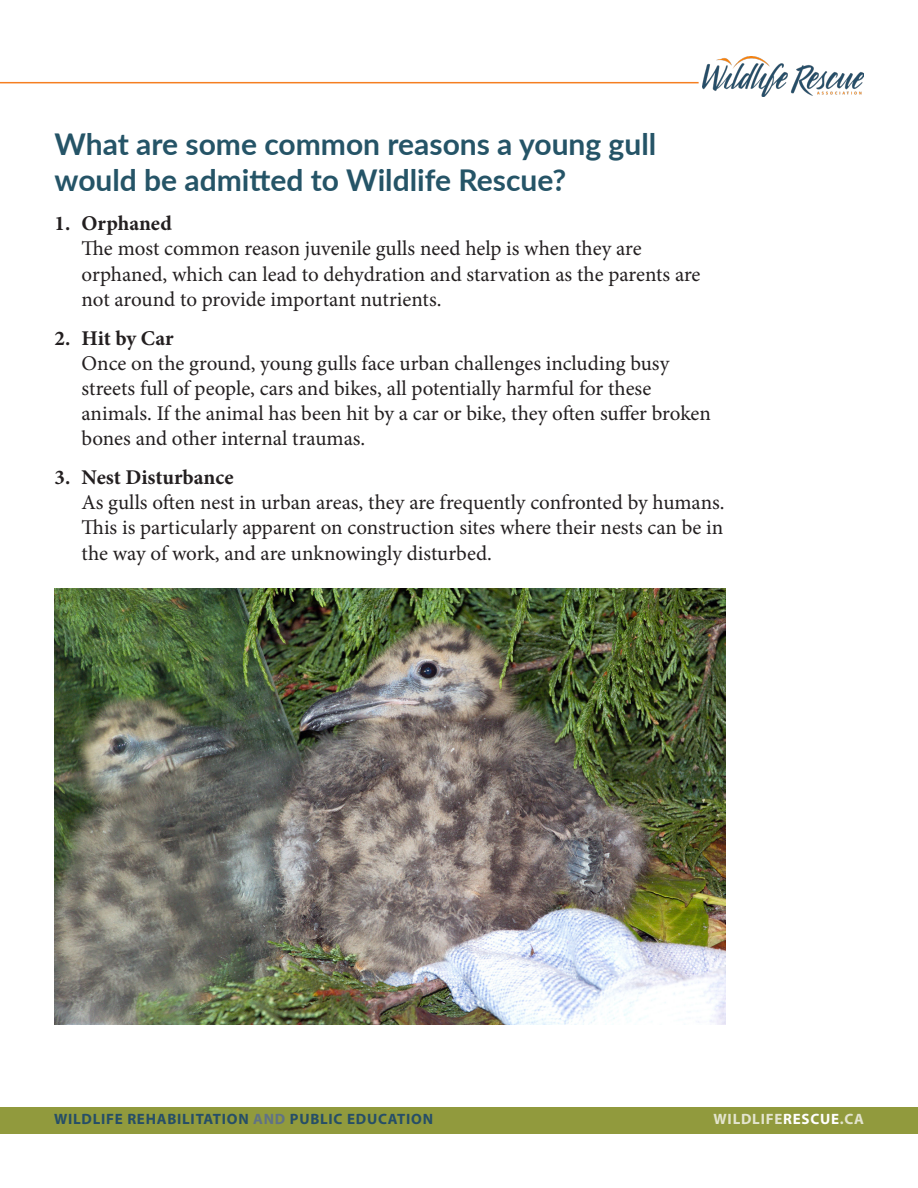
<style>
.page{position:relative;width:918px;height:1188px;background:#fff}
.page>*{position:absolute;margin:0;border:0;box-sizing:border-box;transform-origin:0 0}
.t1{font:700 30px/36px "Lato";color:#255467}
.t2{font:21px/25.2px "Minion Pro";letter-spacing:-.005em;color:#231f20}
.t3{font:700 15px "Myriad Pro";letter-spacing:.05em;color:#264e67}
.t4{font:700 15px "Myriad Pro";letter-spacing:.05em;color:#e3e4ce}
.s1{font-weight:700}
.s2{color:#607286}
.s3{color:#fff}
</style>
<div class="page">
<div style="left:0;top:1107px;width:918px;height:27px;background:#919a3d"></div>
<hr style="left:0;top:82px;width:699px;height:1px;background:#f57f21">
<img style="left:702px;top:56px;width:162px;height:40px">
<img style="left:54px;top:589px;width:672px;height:436px">
<p class="t1" style="left:55px;top:124px;width:603px">What are some common reasons a young gull would be admitted to Wildlife Rescue?</p>
<p class="t2" style="left:82px;top:211px;width:620px;text-indent:-27px"><span class="s1">1. Orphaned<br></span>The most common reason juvenile gulls need help is when they are orphaned, which can lead to dehydration and starvation as the parents are not around to provide important nutrients.</p>
<p class="t2" style="left:82px;top:325px;width:631px;text-indent:-27px"><span class="s1">2. Hit by Car<br></span>Once on the ground, young gulls face urban challenges including busy streets full of people, cars and bikes, all potentially harmful for these animals. If the animal has been hit by a car or bike, they often suffer broken bones and other internal traumas.</p>
<p class="t2" style="left:82px;top:465px;width:644px;text-indent:-27px"><span class="s1">3. Nest Disturbance<br></span>As gulls often nest in urban areas, they are frequently confronted by humans.<br>This is particularly apparent on construction sites where their nests can be in the way of work, and are unknowingly disturbed.</p>
<p class="t3" style="left:54px;top:1110px;width:381px">WILDLIFE REHABILITATION <span class="s2">AND</span> PUBLIC EDUCATION</p>
<p class="t4" style="left:714px;top:1110px;width:152px">WILDLIFE<span class="s3">RESCUE</span>.CA</p>
</div>
